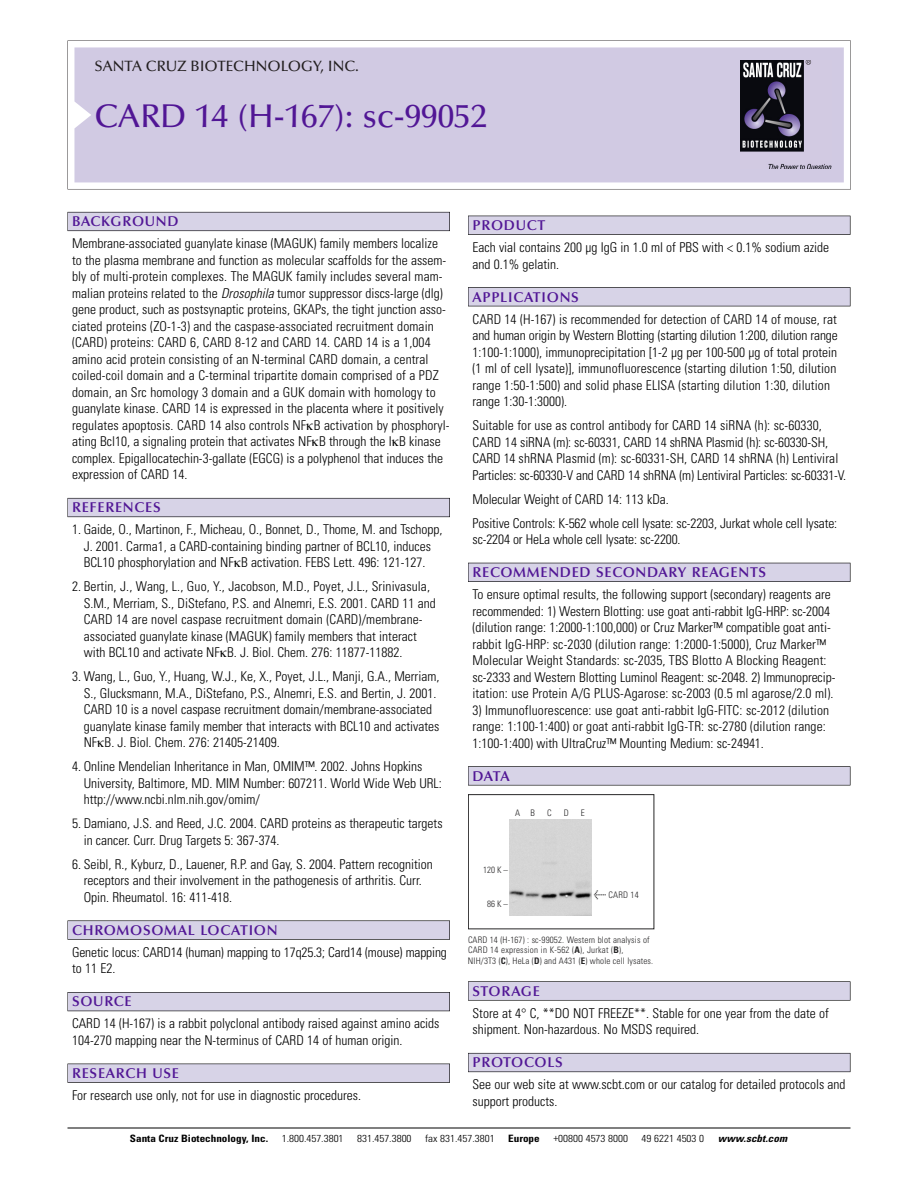
<style>
.page{position:relative;width:918px;height:1188px;background:#fff}
.page>*{position:absolute;margin:0;border:0;box-sizing:border-box;transform-origin:0 0}
.t1{font:500 33px "Optima";color:#511695}
.t2{font:500 15px "Optima";color:#231f20}
.t3{font:600 14.25px "Optima";letter-spacing:.05em;color:#511695}
.t4{font:300 condensed 13.5px/16.5px "Univers";color:#000}
.t5{font:300 condensed 10.2px "Univers";color:#000;scale:1.1 1}
.t6{font:700 condensed 10.2px "Univers";color:#000;scale:1.1 1}
.t7{font:italic 700 condensed 10.2px "Univers";letter-spacing:.005em;color:#000;scale:1.1 1}
.t8{font:9px/10.5px "Univers Condensed Light+FVFUTE";letter-spacing:.015em;color:#272627}
.s1{font-style:italic}
.s2{font-family:"Meta Plus Book Roman+XVUPHE";font-size:10.5px}
.s3{font-family:"Univers Condensed Bold+QHVMZM"}
</style>
<div class="page">
<svg style="left:68px;top:40px;width:783px;height:149px"></svg>
<div style="left:74px;top:47px;width:770px;height:135px;background:#d1cae3"></div>
<img style="left:741px;top:60px;width:90px;height:108px">
<div style="left:68px;top:212px;width:382px;height:19px;background:#66646e"></div>
<div style="left:68px;top:212px;width:381px;height:18px;background:#d7d3e7"></div>
<div style="left:68px;top:498px;width:382px;height:19px;background:#66646d"></div>
<div style="left:68px;top:499px;width:381px;height:18px;background:#d7d3e7"></div>
<svg style="left:68px;top:920px;width:382px;height:20px"></svg>
<div style="left:68px;top:921px;width:381px;height:18px;background:#d7d3e7"></div>
<div style="left:68px;top:992px;width:382px;height:19px;background:#535259"></div>
<div style="left:68px;top:993px;width:381px;height:18px;background:#d7d3e7"></div>
<div style="left:68px;top:1064px;width:382px;height:19px;background:#545356"></div>
<div style="left:68px;top:1064px;width:381px;height:18px;background:#d7d3e7"></div>
<div style="left:468px;top:216px;width:382px;height:19px;background:#525155"></div>
<div style="left:468px;top:216px;width:382px;height:18px;background:#d7d3e7"></div>
<div style="left:468px;top:287px;width:382px;height:19px;background:#525155"></div>
<div style="left:468px;top:288px;width:382px;height:18px;background:#d7d3e7"></div>
<div style="left:468px;top:563px;width:382px;height:19px;background:#525158"></div>
<div style="left:468px;top:563px;width:382px;height:18px;background:#d7d3e7"></div>
<div style="left:468px;top:766px;width:382px;height:19px;background:#575759"></div>
<div style="left:468px;top:767px;width:382px;height:18px;background:#d7d3e7"></div>
<div style="left:468px;top:981px;width:382px;height:20px;background:#666667"></div>
<div style="left:468px;top:982px;width:382px;height:18px;background:#d7d3e7"></div>
<div style="left:468px;top:1053px;width:382px;height:19px;background:#66646d"></div>
<div style="left:468px;top:1054px;width:382px;height:18px;background:#d7d3e7"></div>
<hr style="left:68px;top:1128px;width:782px;height:1px;background:#000">
<div style="left:468px;top:794px;width:186px;height:135px;border:1px solid #272627"></div>
<img style="left:509px;top:819px;width:83px;height:96px">
<p class="t2" style="left:94px;top:61px;width:266px">SANTA CRUZ BIOTECHNOLOGY, INC.</p>
<h1 class="t1" style="left:94px;top:103px;width:394px">CARD 14 (H-167): sc-99052</h1>
<p class="t3" style="left:72px;top:216px;width:108px">BACKGROUND</p>
<p class="t4" style="left:72px;top:236px;width:379px">Membrane-associated guanylate kinase (MAGUK) family members localize to the plasma membrane and function as molecular scaffolds for the assem&shy;bly of multi-protein complexes. The MAGUK family includes several mam&shy;malian proteins related to the <span class="s1">Drosophila</span> tumor suppressor discs-large (dlg) gene product, such as postsynaptic proteins, GKAPs, the tight junction asso&shy;ciated proteins (ZO-1-3) and the caspase-associated recruitment domain (CARD) proteins: CARD 6, CARD 8-12 and CARD 14. CARD 14 is a 1,004 amino acid protein consisting of an N-terminal CARD domain, a central coiled-coil domain and a C-terminal tripartite domain comprised of a PDZ domain, an Src homology 3 domain and a GUK domain with homology to guanylate kinase. CARD 14 is expressed in the placenta where it positively regulates apoptosis. CARD 14 also controls NF B activation by phosphoryl&shy;ating Bcl10, a signaling protein that activates NF B through the I B kinase complex. Epigallocatechin-3-gallate (EGCG) is a polyphenol that induces the expression of CARD 14.</p>
<p class="t3" style="left:72px;top:502px;width:90px">REFERENCES</p>
<p class="t4" style="left:72px;top:523px;width:372px;text-align:center">1. Gaide, O., Martinon, F., Micheau, O., Bonnet, D., Thome, M. and Tschopp,<br>J. 2001. Carma1, a CARD-containing binding partner of BCL10, induces<br>BCL10 phosphorylation and NF B activation. FEBS Lett. 496: 121-127.</p>
<p class="t4" style="left:84px;top:580px;width:354px;text-indent:-12px">2. Bertin, J., Wang, L., Guo, Y., Jacobson, M.D., Poyet, J.L., Srinivasula, S.M., Merriam, S., DiStefano, P.S. and Alnemri, E.S. 2001. CARD 11 and CARD 14 are novel caspase recruitment domain (CARD)/membrane&shy;associated guanylate kinase (MAGUK) family members that interact with BCL10 and activate NF B. J. Biol. Chem. 276: 11877-11882.</p>
<p class="t4" style="left:84px;top:670px;width:357px;text-indent:-12px">3. Wang, L., Guo, Y., Huang, W.J., Ke, X., Poyet, J.L., Manji, G.A., Merriam, S., Glucksmann, M.A., DiStefano, P.S., Alnemri, E.S. and Bertin, J. 2001.<br>CARD 10 is a novel caspase recruitment domain/membrane-associated guanylate kinase family member that interacts with BCL10 and activates NF B. J. Biol. Chem. 276: 21405-21409.</p>
<p class="t4" style="left:84px;top:760px;width:360px;text-indent:-12px">4. Online Mendelian Inheritance in Man, OMIM™. 2002. Johns Hopkins<br>University, Baltimore, MD. MIM Number: 607211. World Wide Web URL: http://www.ncbi.nlm.nih.gov/omim/</p>
<p class="t4" style="left:84px;top:817px;width:360px;text-indent:-12px">5. Damiano, J.S. and Reed, J.C. 2004. CARD proteins as therapeutic targets in cancer. Curr. Drug Targets 5: 367-374.</p>
<p class="t4" style="left:84px;top:857px;width:351px;text-indent:-12px">6. Seibl, R., Kyburz, D., Lauener, R.P. and Gay, S. 2004. Pattern recognition receptors and their involvement in the pathogenesis of arthritis. Curr.<br>Opin. Rheumatol. 16: 411-418.</p>
<p class="t3" style="left:72px;top:924px;width:207px">CHROMOSOMAL LOCATION</p>
<p class="t4" style="left:72px;top:945px;width:376px">Genetic locus: CARD14 (human) mapping to 17q25.3; Card14 (mouse) mapping to 11 E2.</p>
<p class="t3" style="left:72px;top:996px;width:61px">SOURCE</p>
<p class="t4" style="left:72px;top:1017px;width:369px">CARD 14 (H-167) is a rabbit polyclonal antibody raised against amino acids<br>104-270 mapping near the N-terminus of CARD 14 of human origin.</p>
<p class="t3" style="left:72px;top:1067px;width:109px">RESEARCH USE</p>
<p class="t4" style="left:72px;top:1088px;width:290px">For research use only, not for use in diagnostic procedures.</p>
<p class="t3" style="left:473px;top:219px;width:74px">PRODUCT</p>
<p class="t4" style="left:473px;top:240px;width:358px">Each vial contains 200 µg IgG in 1.0 ml of PBS with &lt; 0.1% sodium azide and 0.1% gelatin.</p>
<p class="t3" style="left:473px;top:291px;width:108px">APPLICATIONS</p>
<p class="t4" style="left:473px;top:312px;width:367px">CARD 14 (H-167) is recommended for detection of CARD 14 of mouse, rat and human origin by Western Blotting (starting dilution 1:200, dilution range 1:100-1:1000), immunoprecipitation [1-2 µg per 100-500 µg of total protein (1 ml of cell lysate)], immunofluorescence (starting dilution 1:50, dilution range 1:50-1:500) and solid phase ELISA (starting dilution 1:30, dilution range 1:30-1:3000).</p>
<p class="t4" style="left:473px;top:418px;width:375px">Suitable for use as control antibody for CARD 14 siRNA (h): sc-60330, CARD 14 siRNA (m): sc-60331, CARD 14 shRNA Plasmid (h): sc-60330-SH, CARD 14 shRNA Plasmid (m): sc-60331-SH, CARD 14 shRNA (h) Lentiviral Particles: sc-60330-V and CARD 14 shRNA (m) Lentiviral Particles: sc-60331-V.</p>
<p class="t4" style="left:473px;top:488px;width:366px;line-height:24px">Molecular Weight of CARD 14: 113 kDa.<br>Positive Controls: K-562 whole cell lysate: sc-2203, Jurkat whole cell lysate:</p>
<p class="t4" style="left:473px;top:532px;width:210px">sc-2204 or HeLa whole cell lysate: sc-2200.</p>
<p class="t3" style="left:473px;top:567px;width:295px">RECOMMENDED SECONDARY REAGENTS</p>
<p class="t4" style="left:473px;top:587px;width:364px">To ensure optimal results, the following support (secondary) reagents are recommended: 1) Western Blotting: use goat anti-rabbit IgG-HRP: sc-2004 (dilution range: 1:2000-1:100,000) or Cruz Marker™ compatible goat anti&shy;rabbit IgG-HRP: sc-2030 (dilution range: 1:2000-1:5000), Cruz Marker™ Molecular Weight Standards: sc-2035, TBS Blotto A Blocking Reagent: sc-2333 and Western Blotting Luminol Reagent: sc-2048. 2) Immunoprecip&shy;itation: use Protein A/G PLUS-Agarose: sc-2003 (0.5 ml agarose/2.0 ml).</p>
<p class="t4" style="left:473px;top:703px;width:358px">3) Immunofluorescence: use goat anti-rabbit IgG-FITC: sc-2012 (dilution range: 1:100-1:400) or goat anti-rabbit IgG-TR: sc-2780 (dilution range:<br>1:100-1:400) with UltraCruz™ Mounting Medium: sc-24941.</p>
<p class="t3" style="left:473px;top:770px;width:39px">DATA</p>
<p class="t8" style="left:515px;top:808px;width:21px">A B</p>
<p class="t8" style="left:547px;top:808px;width:6px">C</p>
<p class="t8" style="left:564px;top:808px;width:7px">D</p>
<p class="t8" style="left:581px;top:808px;width:5px">E</p>
<p class="t8" style="left:483px;top:865px;width:26px">120 K –</p>
<p class="t8" style="left:487px;top:899px;width:22px">86K–</p>
<p class="t8" style="left:594px;top:891px;width:46px"><span class="s2">&lt;</span> CARD 14</p>
<p class="t8" style="left:468px;top:935px;width:187px">CARD 14 (H-167) : sc-99052. Western blot analysis of<br>CARD 14 expression in K-562 (<span class="s3">A</span>), Jurkat (<span class="s3">B</span>),<br>NIH/3T3 (<span class="s3">C</span>), HeLa (<span class="s3">D</span>) and A431 (<span class="s3">E</span>) whole cell lysates.</p>
<p class="t3" style="left:473px;top:985px;width:69px">STORAGE</p>
<p class="t4" style="left:473px;top:1006px;width:358px">Store at 4° C, **DO NOT FREEZE**. Stable for one year from the date of shipment. Non-hazardous. No MSDS required.</p>
<p class="t3" style="left:473px;top:1057px;width:92px">PROTOCOLS</p>
<p class="t4" style="left:473px;top:1078px;width:375px">See our web site at www.scbt.com or our catalog for detailed protocols and support products.</p>
<p class="t6" style="left:130px;top:1135px;width:127px">Santa Cruz Biotechnology, Inc.</p>
<p class="t5" style="left:282px;top:1135px;width:58px">1.800.457.3801</p>
<p class="t5" style="left:357px;top:1135px;width:51px">831.457.3800</p>
<p class="t5" style="left:425px;top:1135px;width:65px">fax 831.457.3801</p>
<p class="t6" style="left:508px;top:1135px;width:30px">Europe</p>
<p class="t5" style="left:553px;top:1135px;width:69px">+00800 4573 8000</p>
<p class="t5" style="left:642px;top:1135px;width:58px">49 6221 4503 0</p>
<p class="t7" style="left:718px;top:1135px;width:64px">www.scbt.com</p>
</div>
